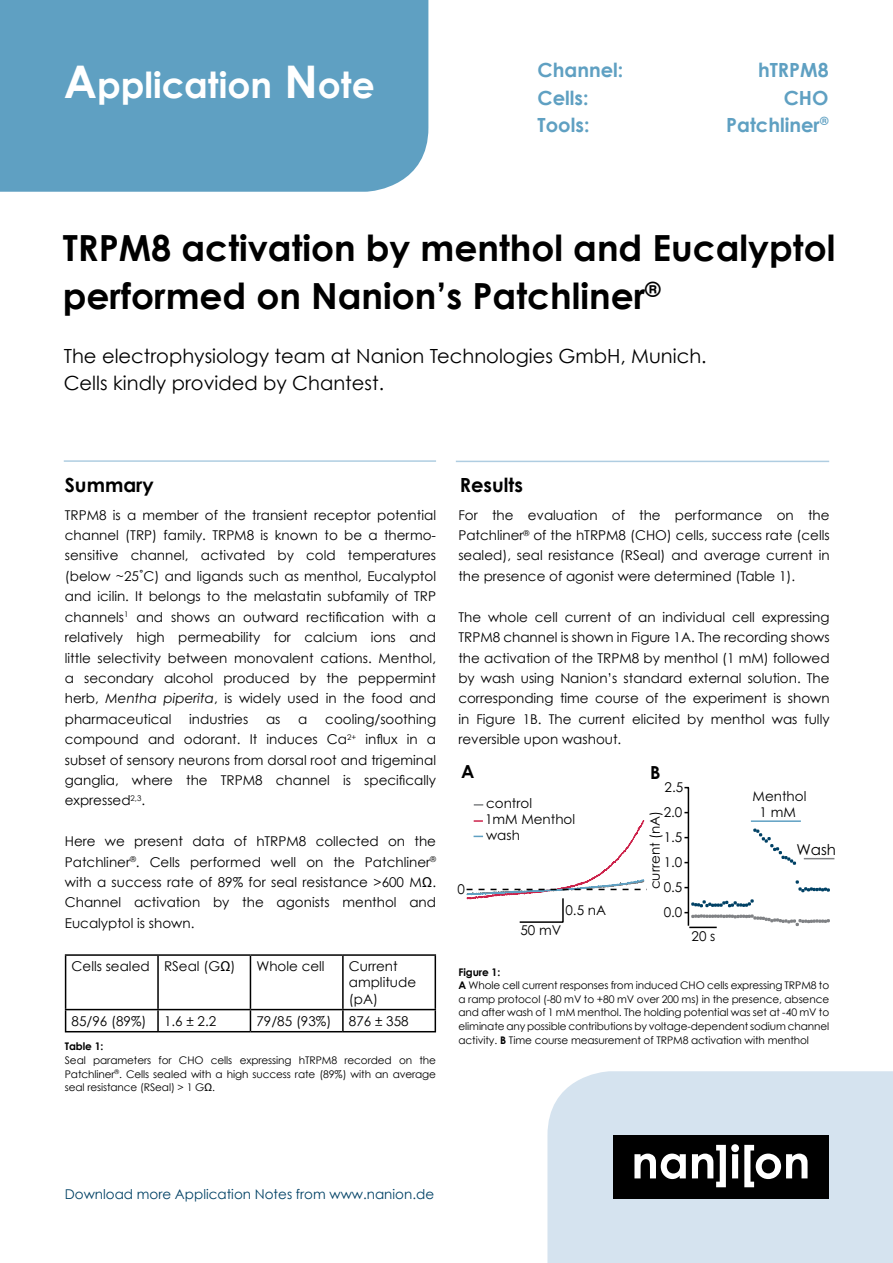
<style>
.page{position:relative;width:893px;height:1263px;background:#fff}
.page>*{position:absolute;margin:0;border:0;box-sizing:border-box;transform-origin:0 0}
.t1{font:700 36px/47.7px "Century Gothic";color:#000}
.t2{font:700 36px "Century Gothic";color:#fff}
.t3{font:19.5px/27.2px "Century Gothic";color:#000}
.t4{font:700 19.5px "Century Gothic";color:#5fa0c2}
.t5{font:700 19.5px "Century Gothic";color:#000}
.t6{font:700 18px "Century Gothic";color:#000}
.t7{font:15px "Century Gothic";color:#000}
.t8{font:13.5px/20.4px "Century Gothic";color:#000;text-align:justify}
.t9{font:13.5px "Century Gothic";color:#004165}
.t10{font:10.5px/13.6px "Century Gothic";letter-spacing:-.01em;color:#000;text-align:justify}
.t11{font:700 10.5px "Century Gothic";letter-spacing:-.01em;color:#000}
.s1{font-size:45px}
.s2{font-style:italic}
.s3{font-weight:700}
</style>
<div class="page">
<div style="left:547px;top:1071px;width:346px;height:192px;background:#d5e3ef"></div>
<div style="left:0;top:0;width:428px;height:192px;background:#5fa0c2"></div>
<div style="left:613px;top:1135px;width:216px;height:64px;background:#000"></div>
<svg style="left:634px;top:1153px;width:52px;height:26px"></svg>
<svg style="left:692px;top:1144px;width:115px;height:43px"></svg>
<hr style="left:65px;top:954px;width:93px;height:2px;background:#000">
<hr style="left:65px;top:956px;width:1px;height:53px;background:#000">
<hr style="left:158px;top:954px;width:92px;height:2px;background:#000">
<hr style="left:157px;top:956px;width:2px;height:53px;background:#000">
<hr style="left:250px;top:954px;width:93px;height:2px;background:#000">
<hr style="left:250px;top:956px;width:1px;height:53px;background:#000">
<hr style="left:343px;top:954px;width:93px;height:2px;background:#000">
<hr style="left:342px;top:956px;width:2px;height:53px;background:#000">
<hr style="left:435px;top:956px;width:1px;height:53px;background:#000">
<hr style="left:65px;top:1009px;width:93px;height:1px;background:#000">
<svg style="left:65px;top:1010px;width:1px;height:21px"></svg>
<hr style="left:158px;top:1009px;width:92px;height:1px;background:#000">
<hr style="left:157px;top:1010px;width:2px;height:21px;background:#000">
<hr style="left:250px;top:1009px;width:93px;height:1px;background:#000">
<svg style="left:250px;top:1010px;width:1px;height:21px"></svg>
<hr style="left:343px;top:1009px;width:93px;height:1px;background:#000">
<hr style="left:342px;top:1010px;width:2px;height:21px;background:#000">
<svg style="left:435px;top:1010px;width:1px;height:21px"></svg>
<hr style="left:65px;top:1031px;width:93px;height:1px;background:#000">
<hr style="left:158px;top:1031px;width:92px;height:1px;background:#000">
<hr style="left:250px;top:1031px;width:93px;height:1px;background:#000">
<hr style="left:343px;top:1031px;width:93px;height:1px;background:#000">
<hr style="left:64px;top:460px;width:372px;height:2px;background:#afcde1">
<hr style="left:456px;top:461px;width:373px;height:1px;background:#afcde1">
<svg style="left:466px;top:820px;width:181px;height:103px"></svg>
<svg style="left:474px;top:804px;width:9px;height:2px"></svg>
<hr style="left:688px;top:788px;width:1px;height:138px;background:#000">
<svg style="left:753px;top:828px;width:43px;height:37px"></svg>
<svg style="left:796px;top:880px;width:34px;height:12px"></svg>
<hr style="left:751px;top:820px;width:50px;height:2px;background:#5fa0c2">
<hr style="left:804px;top:858px;width:30px;height:1px;background:#808285">
<svg style="left:684px;top:899px;width:146px;height:29px"></svg>
<h1 class="t2" style="left:64px;top:62px;width:313px"><span class="s1">A</span>pplication <span class="s1">N</span>ote</h1>
<h2 class="t4" style="left:538px;top:58px;width:87px">Channel:</h2>
<h2 class="t4" style="left:758px;top:58px;width:72px">hTRPM8</h2>
<h2 class="t4" style="left:538px;top:85px;width:53px">Cells:</h2>
<h2 class="t4" style="left:784px;top:85px;width:46px">CHO</h2>
<h2 class="t4" style="left:538px;top:112px;width:53px">Tools:</h2>
<h2 class="t4" style="left:726px;top:112px;width:104px">Patchliner<sup>®</sup></h2>
<h1 class="t1" style="left:63px;top:223px;width:774px">TRPM8 activation by menthol and Eucalyptol performed on Nanion’s Patchliner<sup>®</sup></h1>
<h2 class="t3" style="left:64px;top:342px;width:644px">The electrophysiology team at Nanion Technologies GmbH, Munich.<br>Cells kindly provided by Chantest.</h2>
<h2 class="t5" style="left:65px;top:473px;width:90px">Summary</h2>
<h2 class="t5" style="left:460px;top:473px;width:65px">Results</h2>
<p class="t8" style="left:458px;top:504px;width:373px">For the evaluation of the performance on the Patchliner<sup>®</sup> of the hTRPM8 (CHO) cells, success rate (cells sealed), seal resistance (RSeal) and average current in the presence of agonist were determined (Table 1).</p>
<p class="t8" style="left:458px;top:606px;width:373px">The whole cell current of an individual cell expressing TRPM8 channel is shown in Figure 1A. The recording shows the activation of the TRPM8 by menthol (1 mM) followed by wash using Nanion’s standard external solution. The corresponding time course of the experiment is shown in Figure 1B. The current elicited by menthol was fully reversible upon washout.</p>
<p class="t8" style="left:65px;top:504px;width:373px">TRPM8 is a member of the transient receptor potential channel (TRP) family. TRPM8 is known to be a thermo&shy;sensitive channel, activated by cold temperatures (below ~25˚C) and ligands such as menthol, Eucalyptol and icilin. It belongs to the melastatin subfamily of TRP channels<sup>1</sup> and shows an outward rectification with a relatively high permeability for calcium ions and little selectivity between monovalent cations. Menthol, a secondary alcohol produced by the peppermint herb, <span class="s2">Mentha piperita</span>, is widely used in the food and pharmaceutical</p>
<p class="t8" style="left:65px;top:708px;width:373px;text-indent:260px">cooling/soothing compound and odorant. It induces Ca<sup>2+</sup> influx in a subset of sensory neurons from dorsal root and trigeminal ganglia, where the TRPM8 channel is specifically expressed<sup>2,3</sup>.</p>
<p class="t8" style="left:65px;top:831px;width:373px">Here we present data of hTRPM8 collected on the Patchliner<sup>®</sup>. Cells performed well on the Patchliner<sup>® </sup>with a success rate of 89% for seal resistance &gt;600 MΩ.<br>Channel activation by the agonists menthol and Eucalyptol is shown.</p>
<p class="t8" style="left:72px;top:956px;width:165px">Cells sealed RSeal (GΩ)</p>
<p class="t8" style="left:256px;top:956px;width:70px">Whole cell</p>
<p class="t8" style="left:349px;top:958px;width:69px;line-height:16.2px;text-align:left">Current amplitude (pA)</p>
<p class="t8" style="left:72px;top:1010px;width:76px">85/96 (89%)</p>
<p class="t8" style="left:164px;top:1010px;width:54px">1.6 ± 2.2</p>
<p class="t8" style="left:256px;top:1010px;width:76px">79/85 (93%)</p>
<p class="t8" style="left:349px;top:1010px;width:61px">876 ± 358</p>
<p class="t11" style="left:65px;top:1040px;width:40px">Table 1:</p>
<p class="t10" style="left:65px;top:1053px;width:373px">Seal parameters for CHO cells expressing hTRPM8 recorded on the Patchliner<sup>®</sup>. Cells sealed with a high success rate (89%) with an average seal resistance (RSeal) &gt; 1 GΩ.</p>
<p class="t8" style="left:189px;top:708px;width:60px">industries</p>
<p class="t8" style="left:266px;top:708px;width:16px">as</p>
<p class="t8" style="left:298px;top:708px;width:11px">a</p>
<h3 class="t6" style="left:461px;top:758px;width:15px">A</h3>
<h3 class="t6" style="left:650px;top:759px;width:12px">B</h3>
<p class="t8" style="left:664px;top:775px;width:21px;line-height:25px">2.5<br>2.0<br>1.5<br>1.0<br>0.5<br>0.0</p>
<p class="t8" style="left:753px;top:787px;width:55px;line-height:16.2px;text-align:center">Menthol<br>1 mM</p>
<p class="t7" style="left:796px;top:839px;width:41px">Wash</p>
<p class="t8" style="left:486px;top:793px;width:47px">control</p>
<p class="t8" style="left:486px;top:825px;width:35px">wash</p>
<p class="t8" style="left:644px;top:889px;width:80px;rotate:-90deg">current (nA)</p>
<p class="t8" style="left:485px;top:809px;width:92px">1mM Menthol</p>
<p class="t8" style="left:457px;top:879px;width:9px">0</p>
<p class="t8" style="left:565px;top:899px;width:42px">0.5 nA</p>
<p class="t8" style="left:520px;top:920px;width:42px">50 mV</p>
<p class="t8" style="left:691px;top:926px;width:25px">20 s</p>
<p class="t10" style="left:459px;top:965px;width:372px;text-align:left"><span class="s3">Figure 1:<br>A</span> Whole cell current responses from induced CHO cells expressing TRPM8 to a ramp protocol (-80 mV to +80 mV over 200 ms) in the presence, absence and after wash of 1 mM menthol. The holding potential was set at -40 mV to eliminate any possible contributions by voltage-dependent sodium channel activity. <span class="s3">B</span> Time course measurement of TRPM8 activation with menthol</p>
<p class="t9" style="left:65px;top:1186px;width:371px">Download more Application Notes from www.nanion.de</p>
</div>
